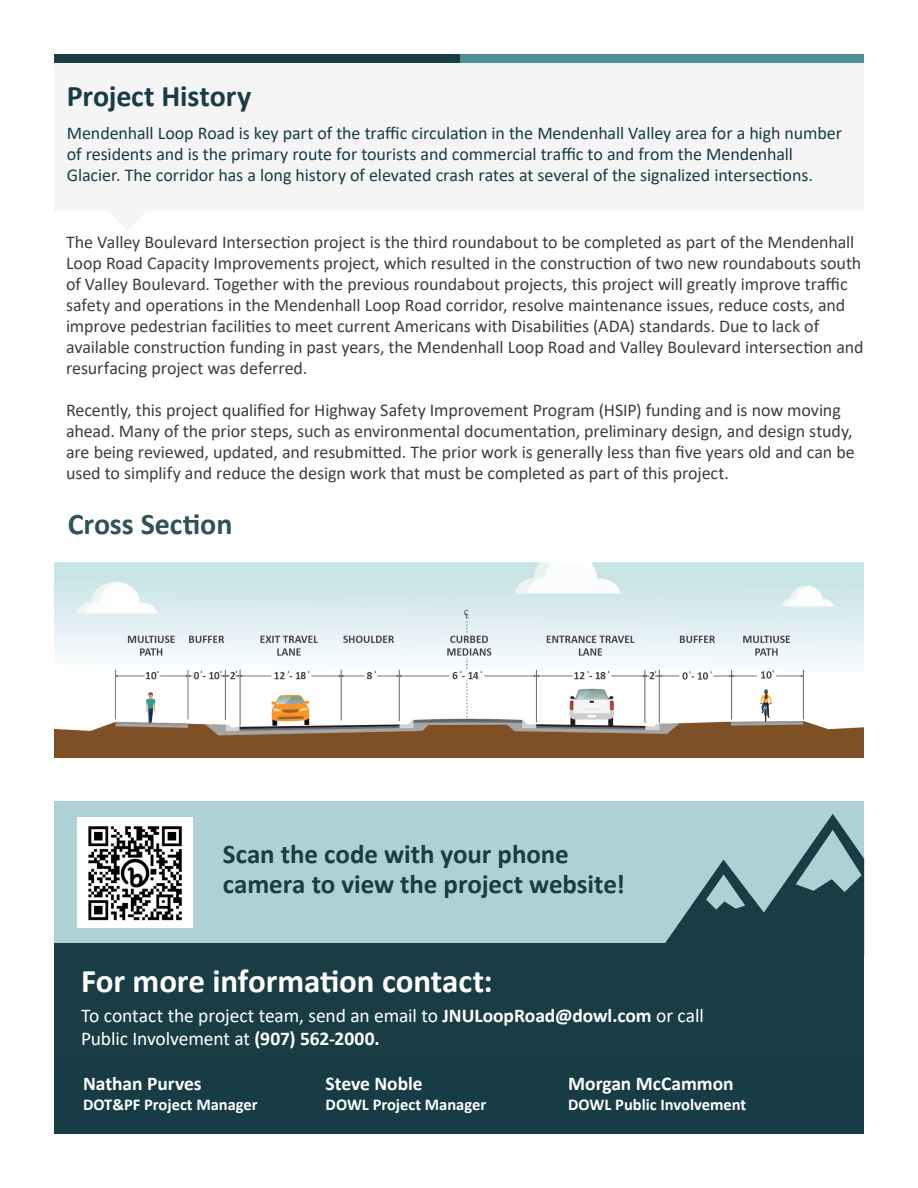
<style>
.page{position:relative;width:918px;height:1188px;background:#fff}
.page>*{position:absolute;margin:0;border:0;box-sizing:border-box;transform-origin:0 0}
.BODY{font:700 33px "Calibri";letter-spacing:-.005em;color:#fff}
.BODY-2{font:700 30px "Calibri";letter-spacing:-.005em;color:#183c45}
.BODY-3{font:700 30px "Calibri";letter-spacing:-.005em;color:#305157}
.BODY-4{font:700 27px/30px "Calibri";letter-spacing:-.005em;color:#1a3d45}
.BODY-5{font:19.5px/23.4px "Calibri";letter-spacing:-.01em;color:#fff}
.Body{font:700 19.5px "Calibri";color:#fff}
.BODY-6{font:18px/21px "Calibri";letter-spacing:-.005em;color:#3e3e3f}
.BODY-7{font:18px/21px "Calibri";letter-spacing:-.005em;color:#183c45}
.Body-2{font:700 16.5px "Calibri";color:#fff}
.s1{font-weight:700}
</style>
<div class="page">
<div style="left:54px;top:801px;width:810px;height:145px;background:#add1d4"></div>
<div style="left:54px;top:943px;width:810px;height:140px;background:#1a3d45"></div>
<div style="left:54px;top:1062px;width:810px;height:72px;background:#183c45"></div>
<div style="left:54px;top:54px;width:810px;height:157px;background:#f5f5f6"></div>
<div style="left:54px;top:54px;width:406px;height:8px;background:#1a3d45"></div>
<div style="left:460px;top:54px;width:404px;height:8px;background:#4f8f94"></div>
<img style="left:78px;top:818px;width:115px;height:110px">
<svg style="left:665px;top:814px;width:199px;height:129px"></svg>
<img style="left:54px;top:563px;width:810px;height:194px">
<p class="BODY-2" style="left:67px;top:75px;width:186px">Project History</p>
<p class="BODY-7" style="left:67px;top:122px;width:777px">Mendenhall Loop Road is key part of the traffic circulation in the Mendenhall Valley area for a high number of residents and is the primary route for tourists and commercial traffic to and from the Mendenhall<br>Glacier. The corridor has a long history of elevated crash rates at several of the signalized intersections.</p>
<p class="BODY-6" style="left:66px;top:231px;width:799px">The Valley Boulevard Intersection project is the third roundabout to be completed as part of the Mendenhall Loop Road Capacity Improvements project, which resulted in the construction of two new roundabouts south of Valley Boulevard. Together with the previous roundabout projects, this project will greatly improve traffic safety and operations in the Mendenhall Loop Road corridor, resolve maintenance issues, reduce costs, and improve pedestrian facilities to meet current Americans with Disabilities (ADA) standards. Due to lack of available construction funding in past years, the Mendenhall Loop Road and Valley Boulevard intersection and resurfacing project was deferred.</p>
<p class="BODY-6" style="left:66px;top:399px;width:790px">Recently, this project qualified for Highway Safety Improvement Program (HSIP) funding and is now moving ahead. Many of the prior steps, such as environmental documentation, preliminary design, and design study, are being reviewed, updated, and resubmitted. The prior work is generally less than five years old and can be used to simplify and reduce the design work that must be completed as part of this project.</p>
<p class="BODY-3" style="left:68px;top:503px;width:166px">Cross Section</p>
<p class="BODY-4" style="left:223px;top:839px;width:404px">Scan the code with your phone camera to view the project website!</p>
<p class="BODY" style="left:81px;top:957px;width:413px">For more information contact:</p>
<p class="BODY-5" style="left:81px;top:1003px;width:624px">To contact the project team, send an email to <span class="s1">JNULoopRoad@dowl.com</span> or call<br>Public Involvement at <span class="s1">(907) 562-2000.</span></p>
<p class="Body" style="left:83px;top:1070px;width:120px">Nathan Purves</p>
<p class="Body-2" style="left:83px;top:1092px;width:176px">DOT&amp;PF Project Manager</p>
<p class="Body" style="left:326px;top:1070px;width:99px">Steve Noble</p>
<p class="Body-2" style="left:326px;top:1092px;width:162px">DOWL Project Manager</p>
<p class="Body" style="left:568px;top:1070px;width:167px">Morgan McCammon</p>
<p class="Body-2" style="left:568px;top:1092px;width:179px">DOWL Public Involvement</p>
</div>
